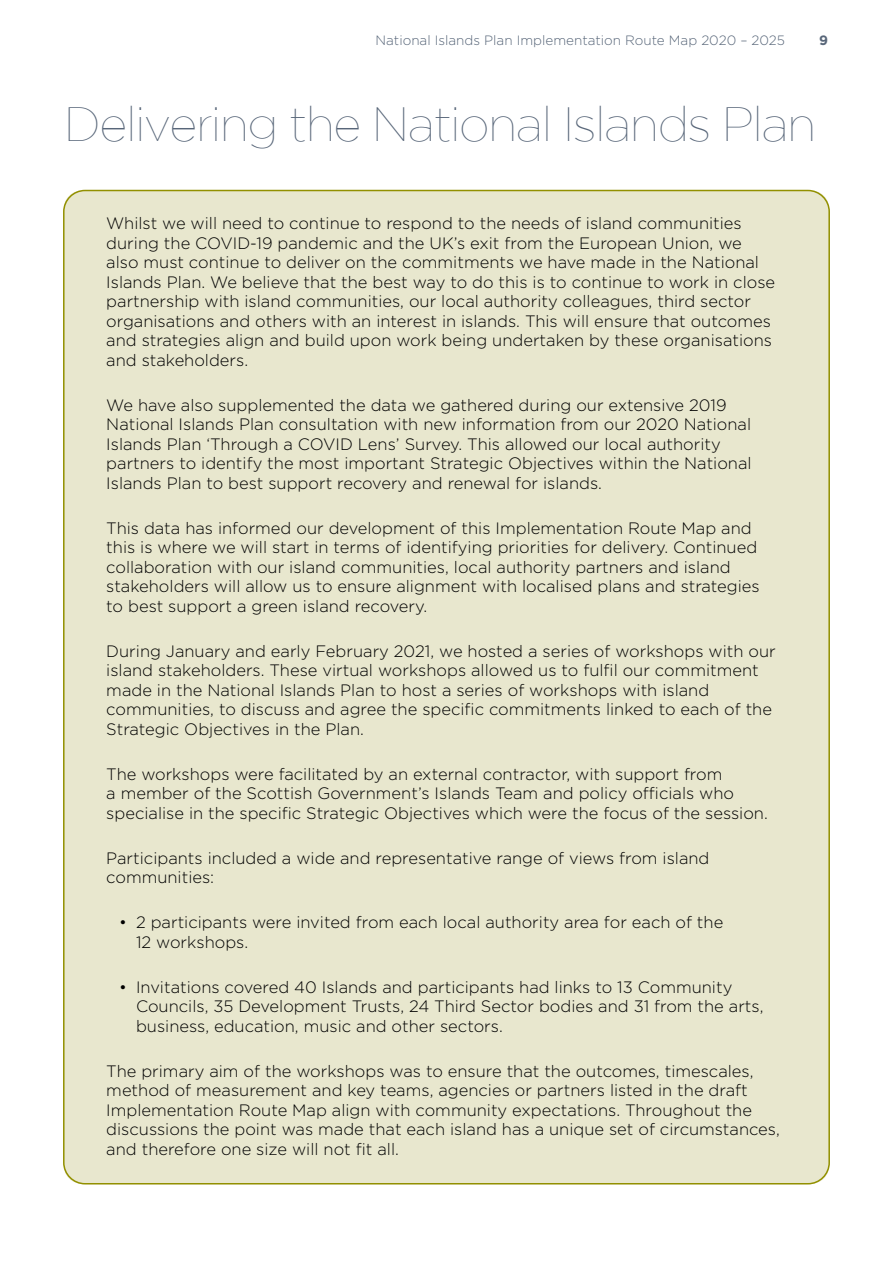
<style>
.page{position:relative;width:893px;height:1263px;background:#fff}
.page>*{position:absolute;margin:0;border:0;box-sizing:border-box;transform-origin:0 0}
.Heading{font:100 48px "Gotham";letter-spacing:-.03em;color:#586679}
.Highlight_Section{font:300 16.5px/19.5px "Gotham";color:#000}
.t1{font:300 13.5px "Gotham";color:#586679}
.t2{font:700 13.5px "Gotham";color:#586679}
</style>
<div class="page">
<div style="left:64px;top:190px;width:765px;height:994px;background:#e8e7ce;border-radius:18px"></div>
<p class="t1" style="left:376px;top:32px;width:411px">National Islands Plan Implementation Route Map 2020 – 2025</p>
<p class="t2" style="left:819px;top:31px;width:10px">9</p>
<p class="Heading" style="left:64px;top:99px;width:754px">Delivering the National Islands Plan</p>
<p class="Highlight_Section" style="left:106px;top:213px;width:670px">Whilst we will need to continue to respond to the needs of island communities during the COVID-19 pandemic and the UK’s exit from the European Union, we also must continue to deliver on the commitments we have made in the National Islands Plan. We believe that the best way to do this is to continue to work in close partnership with island communities, our local authority colleagues, third sector organisations and others with an interest in islands. This will ensure that outcomes and strategies align and build upon work being undertaken by these organisations and stakeholders.</p>
<p class="Highlight_Section" style="left:106px;top:395px;width:647px">We have also supplemented the data we gathered during our extensive 2019<br>National Islands Plan consultation with new information from our 2020 National Islands Plan ‘Through a COVID Lens’ Survey. This allowed our local authority partners to identify the most important Strategic Objectives within the National Islands Plan to best support recovery and renewal for islands.</p>
<p class="Highlight_Section" style="left:106px;top:518px;width:655px">This data has informed our development of this Implementation Route Map and this is where we will start in terms of identifying priorities for delivery. Continued collaboration with our island communities, local authority partners and island stakeholders will allow us to ensure alignment with localised plans and strategies to best support a green island recovery.</p>
<p class="Highlight_Section" style="left:106px;top:641px;width:671px">During January and early February 2021, we hosted a series of workshops with our island stakeholders. These virtual workshops allowed us to fulfil our commitment made in the National Islands Plan to host a series of workshops with island communities, to discuss and agree the specific commitments linked to each of the Strategic Objectives in the Plan.</p>
<p class="Highlight_Section" style="left:106px;top:764px;width:663px">The workshops were facilitated by an external contractor, with support from<br>a member of the Scottish Government’s Islands Team and policy officials who specialise in the specific Strategic Objectives which were the focus of the session.</p>
<p class="Highlight_Section" style="left:106px;top:848px;width:605px">Participants included a wide and representative range of views from island communities:</p>
<p class="Highlight_Section" style="left:136px;top:912px;width:589px;text-indent:-17px">• 2 participants were invited from each local authority area for each of the<br>12 workshops.</p>
<p class="Highlight_Section" style="left:136px;top:977px;width:629px;text-indent:-17px">• Invitations covered 40 Islands and participants had links to 13 Community<br>Councils, 35 Development Trusts, 24 Third Sector bodies and 31 from the arts, business, education, music and other sectors.</p>
<p class="Highlight_Section" style="left:106px;top:1061px;width:675px">The primary aim of the workshops was to ensure that the outcomes, timescales, method of measurement and key teams, agencies or partners listed in the draft Implementation Route Map align with community expectations. Throughout the discussions the point was made that each island has a unique set of circumstances, and therefore one size will not fit all.</p>
</div>
